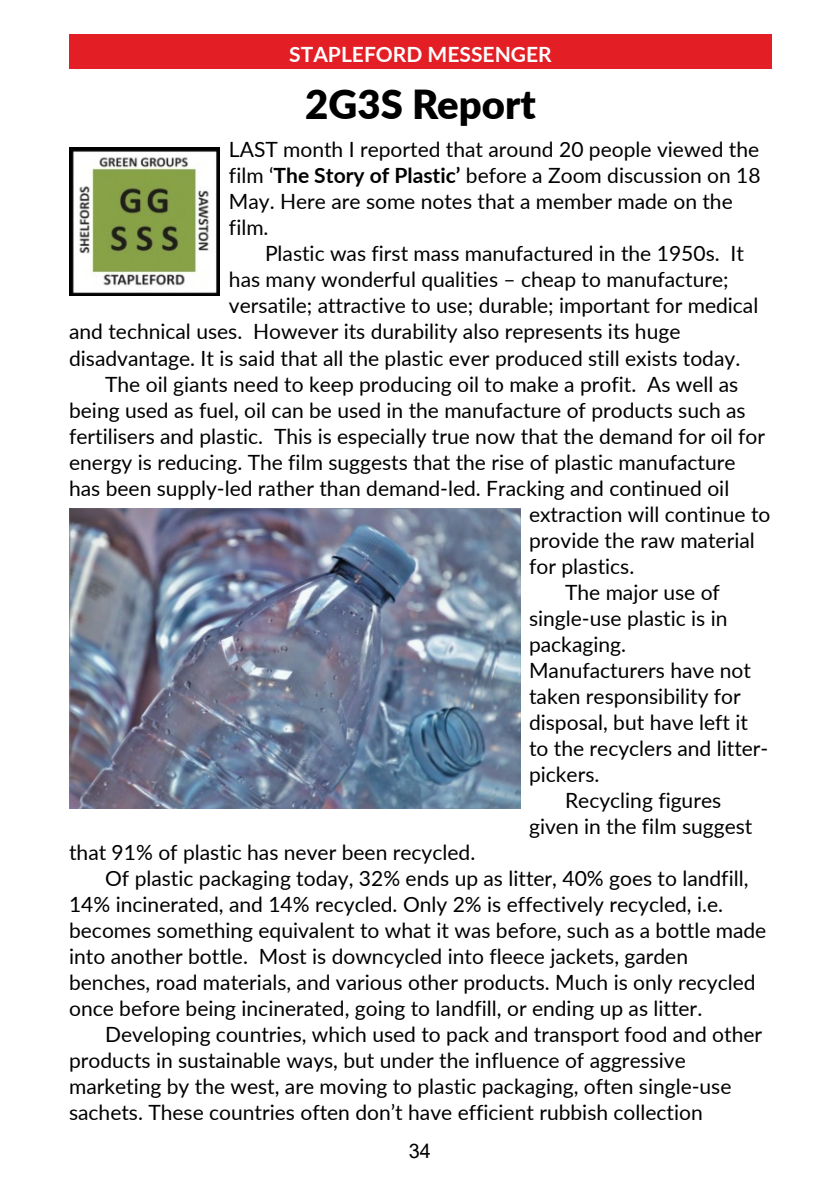
<style>
.page{position:relative;width:840px;height:1191px;background:#fff}
.page>*{position:absolute;margin:0;border:0;box-sizing:border-box;transform-origin:0 0}
.t1{font:900 40px "Lato";color:#000}
.t2{font:21px/26px "Lato";color:#000}
.t3{font:700 21px "Lato";color:#fefefe}
.t4{font:20px "Arial";color:#000}
.s1{font-weight:700}
</style>
<div class="page">
<div style="left:69px;top:34px;width:702px;height:34px;background:#e31f25"></div>
<img style="left:69px;top:147px;width:151px;height:149px">
<img style="left:69px;top:508px;width:450px;height:301px">
<p class="t3" style="left:289px;top:45px;width:264px">STAPLEFORD MESSENGER</p>
<h1 class="t1" style="left:305px;top:87px;width:232px">2G3S Report</h1>
<p class="t2" style="left:229px;top:138px;width:533px">LAST month I reported that around 20 people viewed the film ‘<span class="s1">The Story of Plastic’</span> before a Zoom discussion on 18<br>May. Here are some notes that a member made on the film.</p>
<p class="t2" style="left:265px;top:242px;width:480px">Plastic was first mass manufactured in the 1950s. It</p>
<p class="t2" style="left:229px;top:268px;width:501px">has many wonderful qualities – cheap to manufacture;</p>
<p class="t2" style="left:229px;top:294px;width:530px">versatile; attractive to use; durable; important for medical</p>
<p class="t2" style="left:69px;top:320px;width:612px">and technical uses. However its durability also represents its huge</p>
<p class="t2" style="left:69px;top:346px;width:672px">disadvantage. It is said that all the plastic ever produced still exists today.</p>
<p class="t2" style="left:105px;top:372px;width:634px">The oil giants need to keep producing oil to make a profit. As well as</p>
<p class="t2" style="left:69px;top:398px;width:677px">being used as fuel, oil can be used in the manufacture of products such as</p>
<p class="t2" style="left:69px;top:424px;width:697px">fertilisers and plastic. This is especially true now that the demand for oil for</p>
<p class="t2" style="left:69px;top:450px;width:667px">energy is reducing. The film suggests that the rise of plastic manufacture</p>
<p class="t2" style="left:69px;top:476px;width:661px">has been supply-led rather than demand-led. Fracking and continued oil</p>
<p class="t2" style="left:528px;top:502px;width:243px">extraction will continue to</p>
<p class="t2" style="left:528px;top:528px;width:227px">provide the raw material</p>
<p class="t2" style="left:528px;top:554px;width:107px">for plastics.</p>
<p class="t2" style="left:564px;top:580px;width:156px">The major use of</p>
<p class="t2" style="left:528px;top:606px;width:200px">single-use plastic is in</p>
<p class="t2" style="left:528px;top:632px;width:98px">packaging.</p>
<p class="t2" style="left:528px;top:658px;width:223px">Manufacturers have not</p>
<p class="t2" style="left:528px;top:684px;width:213px">taken responsibility for</p>
<p class="t2" style="left:528px;top:710px;width:220px">disposal, but have left it</p>
<p class="t2" style="left:528px;top:736px;width:241px">to the recyclers and litter-</p>
<p class="t2" style="left:528px;top:762px;width:72px">pickers.</p>
<p class="t2" style="left:564px;top:788px;width:157px">Recycling figures</p>
<p class="t2" style="left:528px;top:814px;width:225px">given in the film suggest</p>
<p class="t2" style="left:69px;top:840px;width:407px">that 91% of plastic has never been recycled.</p>
<p class="t2" style="left:105px;top:866px;width:644px">Of plastic packaging today, 32% ends up as litter, 40% goes to landfill,</p>
<p class="t2" style="left:69px;top:892px;width:655px">14% incinerated, and 14% recycled. Only 2% is effectively recycled, i.e.</p>
<p class="t2" style="left:69px;top:918px;width:698px">becomes something equivalent to what it was before, such as a bottle made</p>
<p class="t2" style="left:69px;top:944px;width:620px">into another bottle. Most is downcycled into fleece jackets, garden</p>
<p class="t2" style="left:69px;top:970px;width:687px">benches, road materials, and various other products. Much is only recycled</p>
<p class="t2" style="left:69px;top:996px;width:634px">once before being incinerated, going to landfill, or ending up as litter.</p>
<p class="t2" style="left:105px;top:1022px;width:658px">Developing countries, which used to pack and transport food and other</p>
<p class="t2" style="left:69px;top:1048px;width:618px">products in sustainable ways, but under the influence of aggressive</p>
<p class="t2" style="left:69px;top:1074px;width:663px">marketing by the west, are moving to plastic packaging, often single-use</p>
<p class="t2" style="left:69px;top:1100px;width:635px">sachets. These countries often don’t have efficient rubbish collection</p>
<p class="t4" style="left:408px;top:1143px;width:24px">34</p>
</div>
